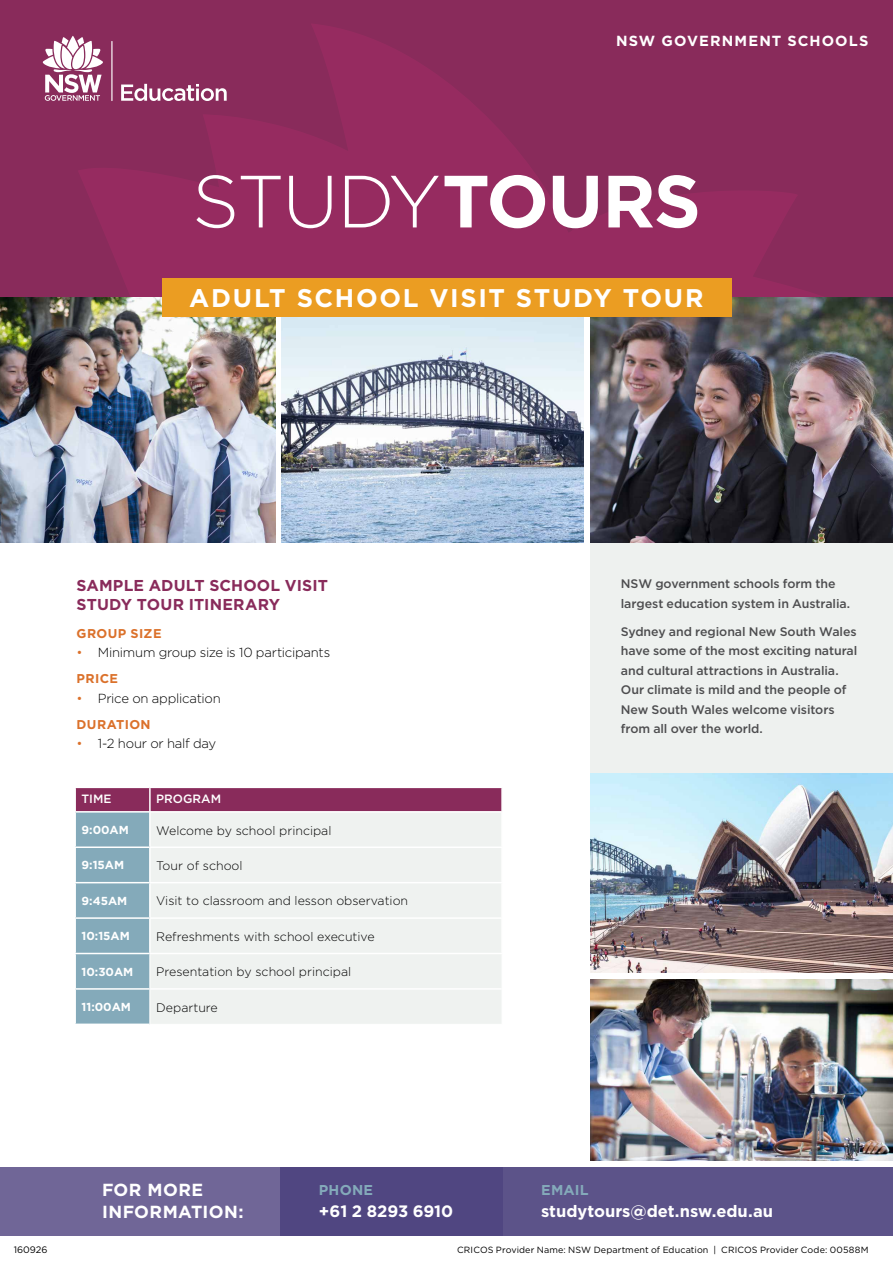
<style>
.page{position:relative;width:893px;height:1263px;background:#fff}
.page>*{position:absolute;margin:0;border:0;box-sizing:border-box;transform-origin:0 0}
.t1{font:300 73.8px "Gotham";letter-spacing:-.035em;color:#fff}
.t2{font:700 25.5px "Gotham";letter-spacing:.065em;color:#fff}
.t3{font:700 17.4px/22.5px "Gotham";letter-spacing:.025em;color:#fff}
.t4{font:700 16.5px "Gotham";letter-spacing:-.005em;color:#fff}
.t5{font:700 15.75px/18.9px "Gotham";letter-spacing:.005em;color:#892b5b}
.t6{font:700 14.7px "Gotham";letter-spacing:.075em;color:#fff}
.t7{font:700 14.25px "Gotham";letter-spacing:.015em;color:#84aaba}
.t8{font:300 13.2px "Gotham";letter-spacing:-.015em;color:#000}
.t9{font:700 12.75px "Gotham";letter-spacing:.03em;color:#db712b}
.t10{font:500 12.3px/19.5px "Gotham";letter-spacing:-.005em;color:#4d4d4f}
.t11{font:300 12.3px "Gotham";color:#000}
.t12{font:500 12px "Gotham";color:#fff}
.t13{font:700 11.7px "Gotham";color:#fff}
.t14{font:9.3px "Gotham";color:#000}
.t15{font:9px "Gotham";letter-spacing:.015em;color:#000}
.s1{font-weight:700}
.s2{color:#db712b}
</style>
<div class="page">
<div style="left:0;top:0;width:893px;height:366px;background:#892b5b"></div>
<svg style="left:78px;top:24px;width:752px;height:274px"></svg>
<hr style="left:111px;top:41px;width:1px;height:60px;background:#fff">
<svg style="left:43px;top:36px;width:60px;height:65px"></svg>
<svg style="left:121px;top:84px;width:106px;height:17px"></svg>
<div style="left:590px;top:542px;width:303px;height:319px;background:#eef1ef"></div>
<img style="left:590px;top:298px;width:303px;height:244px">
<img style="left:0;top:298px;width:275px;height:244px">
<img style="left:282px;top:317px;width:302px;height:225px">
<div style="left:162px;top:278px;width:569px;height:39px;background:#eb9d22"></div>
<svg style="left:76px;top:788px;width:425px;height:235px;background:#877895"></svg>
<div style="left:151px;top:812px;width:350px;height:212px;background:#eff2f0"></div>
<hr style="left:149px;top:788px;width:2px;height:23px;background:#fff">
<hr style="left:74px;top:811px;width:77px;height:1px;background:#fff">
<hr style="left:74px;top:846px;width:75px;height:2px;background:#fff">
<hr style="left:74px;top:882px;width:75px;height:1px;background:#fff">
<hr style="left:74px;top:917px;width:75px;height:2px;background:#fff">
<hr style="left:74px;top:953px;width:75px;height:1px;background:#fff">
<hr style="left:74px;top:988px;width:76px;height:2px;background:#fff">
<hr style="left:149px;top:811px;width:354px;height:1px;background:#fff">
<hr style="left:149px;top:812px;width:2px;height:34px;background:#fff">
<hr style="left:149px;top:846px;width:354px;height:2px;background:#fff">
<hr style="left:149px;top:848px;width:2px;height:34px;background:#fff">
<hr style="left:149px;top:882px;width:354px;height:1px;background:#fff">
<hr style="left:149px;top:883px;width:2px;height:34px;background:#fff">
<hr style="left:149px;top:917px;width:354px;height:2px;background:#fff">
<hr style="left:149px;top:919px;width:2px;height:34px;background:#fff">
<hr style="left:149px;top:953px;width:354px;height:1px;background:#fff">
<hr style="left:150px;top:988px;width:352px;height:2px;background:#fff">
<hr style="left:150px;top:954px;width:1px;height:35px;background:#fff">
<hr style="left:150px;top:989px;width:1px;height:35px;background:#fff">
<div style="left:0;top:1167px;width:281px;height:68px;background:#706697"></div>
<div style="left:503px;top:1167px;width:390px;height:68px;background:#5c5389"></div>
<div style="left:281px;top:1167px;width:222px;height:68px;background:#504681"></div>
<img style="left:590px;top:774px;width:303px;height:199px">
<img style="left:590px;top:979px;width:303px;height:182px">
<p class="t6" style="left:616px;top:32px;width:254px">NSW GOVERNMENT SCHOOLS</p>
<h1 class="t1" style="left:192px;top:157px;width:510px">STUDY<span class="s1">TOURS</span></h1>
<h2 class="t2" style="left:189px;top:282px;width:516px">ADULT SCHOOL VISIT STUDY TOUR</h2>
<p class="t5" style="left:77px;top:576px;width:253px">SAMPLE ADULT SCHOOL VISIT<br>STUDY TOUR ITINERARY</p>
<p class="t9" style="left:77px;top:626px;width:87px">GROUP SIZE</p>
<p class="t8" style="left:77px;top:645px;width:255px"><span class="s2">•</span> Minimum group size is 10 participants</p>
<p class="t9" style="left:77px;top:671px;width:43px">PRICE</p>
<p class="t8" style="left:77px;top:690px;width:146px"><span class="s2">•</span> Price on application</p>
<p class="t9" style="left:77px;top:716px;width:76px">DURATION</p>
<p class="t8" style="left:77px;top:735px;width:141px"><span class="s2">•</span> 1-2 hour or half day</p>
<p class="t12" style="left:82px;top:792px;width:32px">TIME</p>
<p class="t12" style="left:156px;top:792px;width:66px">PROGRAM</p>
<p class="t13" style="left:82px;top:823px;width:49px">9:00AM</p>
<p class="t11" style="left:156px;top:823px;width:177px">Welcome by school principal</p>
<p class="t13" style="left:82px;top:858px;width:44px">9:15AM</p>
<p class="t11" style="left:156px;top:858px;width:88px">Tour of school</p>
<p class="t13" style="left:82px;top:893px;width:47px">9:45AM</p>
<p class="t11" style="left:156px;top:893px;width:253px">Visit to classroom and lesson observation</p>
<p class="t13" style="left:82px;top:929px;width:50px">10:15AM</p>
<p class="t11" style="left:156px;top:929px;width:220px">Refreshments with school executive</p>
<p class="t13" style="left:82px;top:964px;width:53px">10:30AM</p>
<p class="t11" style="left:156px;top:964px;width:196px">Presentation by school principal</p>
<p class="t13" style="left:82px;top:1000px;width:51px">11:00AM</p>
<p class="t11" style="left:156px;top:1000px;width:63px">Departure</p>
<p class="t10" style="left:621px;top:574px;width:231px">NSW government schools form the largest education system in Australia.</p>
<p class="t10" style="left:621px;top:621px;width:238px">Sydney and regional New South Wales have some of the most exciting natural and cultural attractions in Australia.<br>Our climate is mild and the people of New South Wales welcome visitors from all over the world.</p>
<p class="t14" style="left:14px;top:1244px;width:35px">160926</p>
<h3 class="t3" style="left:102px;top:1178px;width:143px">FOR MORE<br>INFORMATION:</h3>
<p class="t7" style="left:541px;top:1181px;width:49px">EMAIL</p>
<p class="t7" style="left:319px;top:1181px;width:56px">PHONE</p>
<h3 class="t4" style="left:319px;top:1201px;width:136px">+61 2 8293 6910</h3>
<h3 class="t4" style="left:541px;top:1201px;width:234px">studytours@det.nsw.edu.au</h3>
<p class="t15" style="left:457px;top:1244px;width:413px">CRICOS Provider Name: NSW Department of Education | CRICOS Provider Code: 00588M</p>
</div>
